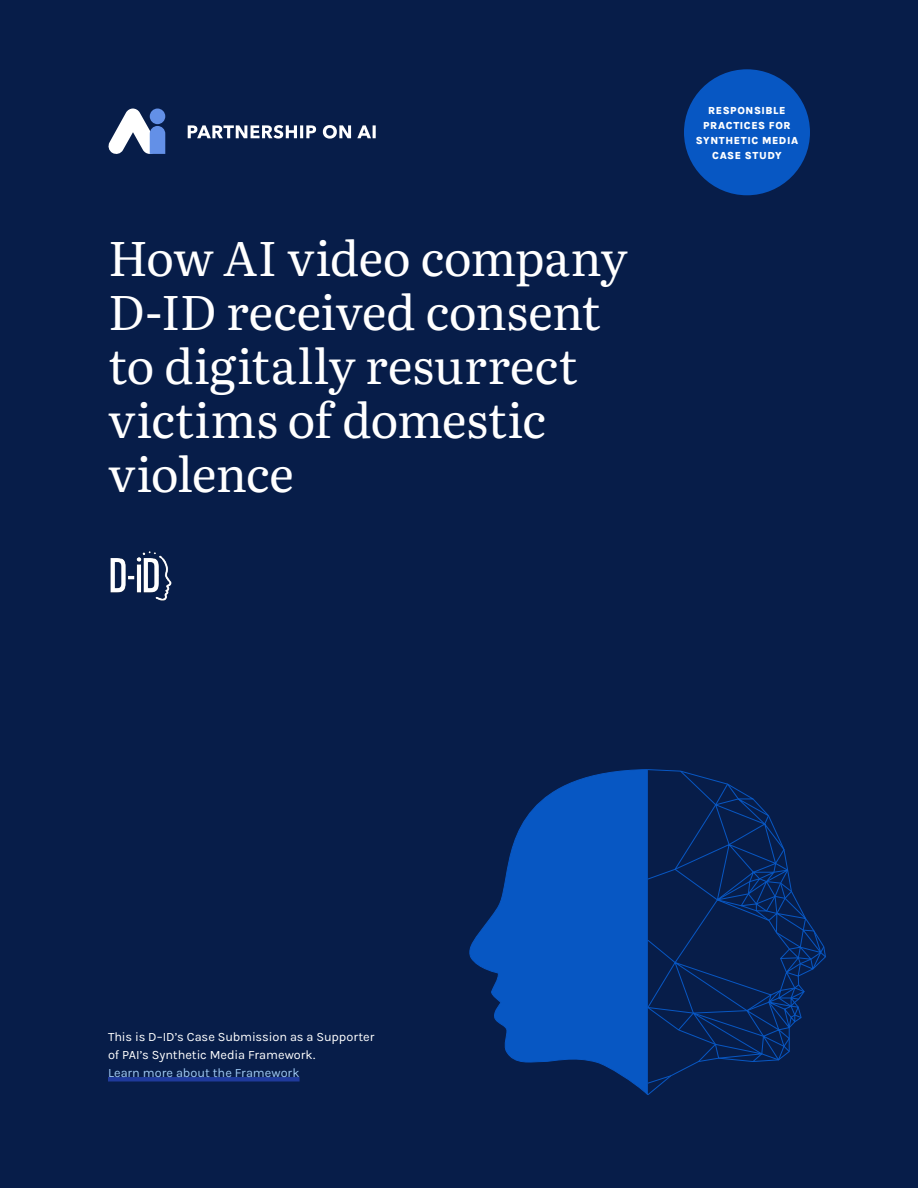
<style>
.page{position:relative;width:918px;height:1188px;background:#071d49}
.page>*{position:absolute;margin:0;border:0;box-sizing:border-box;transform-origin:0 0}
.t1{font:48px/54px "Literata";letter-spacing:-.01em;color:#fff}
.body_-_1st_graf{font:12.75px/18px "Karla";letter-spacing:-.005em;color:#fff}
.body_-_1st_graf-2{font:12.75px "Karla";color:#a0c9f3}
.t2{font:800 10.5px/15px "Karla";letter-spacing:.055em;color:#fff;text-align:center}
</style>
<div class="page">
<svg style="left:188px;top:125px;width:188px;height:14px"></svg>
<svg style="left:108px;top:109px;width:57px;height:45px"></svg>
<div style="left:150px;top:109px;width:15px;height:15px;background:#6390e7;border-radius:50%"></div>
<img style="left:110px;top:551px;width:62px;height:50px">
<svg style="left:649px;top:1075px;width:23px;height:9px"></svg>
<svg style="left:469px;top:769px;width:180px;height:326px;fill:#0757c3"></svg>
<svg style="left:647px;top:769px;width:179px;height:294px"></svg>
<div style="left:684px;top:69px;width:126px;height:126px;background:#0757c3;border-radius:50%"></div>
<div style="left:108px;top:1077px;width:192px;height:5px;background:#1f3a9b"></div>
<p class="t1" style="left:108px;top:228px;width:521px">How AI video company<br>D-ID received consent to digitally resurrect victims of domestic violence</p>
<h4 class="t2" style="left:696px;top:103px;width:104px">RESPONSIBLE<br>PRACTICES FOR<br>SYNTHETIC MEDIA<br>CASE STUDY</h4>
<p class="body_-_1st_graf" style="left:108px;top:1027px;width:268px">This is D–ID’s Case Submission as a Supporter of PAI’s Synthetic Media Framework.</p>
<p class="body_-_1st_graf-2" style="left:108px;top:1065px;width:193px">Learn more about the Framework</p>
</div>
